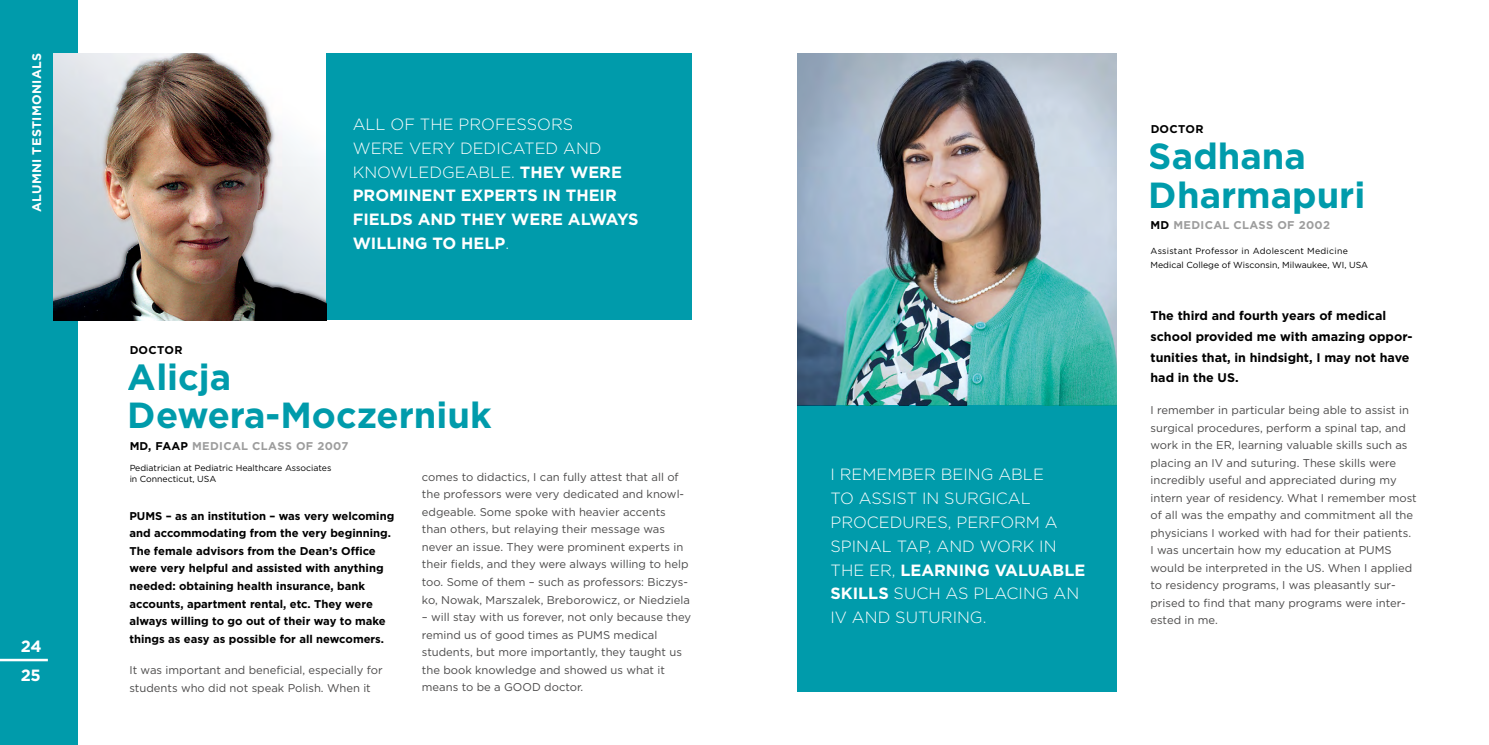
<style>
.page{position:relative;width:1489px;height:745px;background:#fff}
.page>*{position:absolute;margin:0;border:0;box-sizing:border-box;transform-origin:0 0}
.t1{font:700 36.25px/38.8px "Gotham";color:#009bab}
.t2{font:300 16.25px/23.8px "Gotham";color:#fff}
.t3{font:700 16.25px/23.8px "Gotham";color:#fff}
.t4{font:700 12.5px/20.6px "Gotham";color:#000}
.t5{font:700 12.5px "Gotham";letter-spacing:.025em;color:#fff}
.t6{font:11.25px/17.5px "Gotham";color:#4b4a4a}
.t7{font:700 11.25px/17.5px "Gotham";color:#000}
.t8{font:700 11.25px "Gotham";letter-spacing:.03em;color:#9d9d9d}
.t9{font:8.75px/10.5px "Gotham";color:#000}
.s1{font-weight:300}
.s2{color:#000}
.s3{font-weight:700}
</style>
<div class="page">
<div style="left:0;top:0;width:78px;height:744px;background:#009bab"></div>
<img style="left:797px;top:53px;width:319px;height:352px">
<div style="left:797px;top:405px;width:319px;height:286px;background:#009bab"></div>
<img style="left:53px;top:53px;width:273px;height:267px">
<div style="left:326px;top:53px;width:365px;height:267px;background:#009bab"></div>
<hr style="left:0;top:658px;width:48px;height:3px;background:#fff">
<p class="t5" style="left:29px;top:212px;width:160px;rotate:-90deg">ALUMNI TESTIMONIALS</p>
<h2 class="t3" style="left:21px;top:633px;width:22px">24</h2>
<h2 class="t3" style="left:21px;top:662px;width:22px">25</h2>
<p class="t7" style="left:129px;top:341px;width:54px">DOCTOR</p>
<h2 class="t3" style="left:353px;top:112px;width:287px"><span class="s1">ALL OF THE PROFESSORS<br>WERE VERY DEDICATED AND<br>KNOWLEDGEABLE.</span> THEY WERE<br>PROMINENT EXPERTS IN THEIR<br>FIELDS AND THEY WERE ALWAYS<br>WILLING TO HELP<span class="s1">.</span></h2>
<h1 class="t1" style="left:128px;top:357px;width:365px">Alicja<br>Dewera-Moczerniuk</h1>
<p class="t8" style="left:129px;top:438px;width:220px"><span class="s2">MD, FAAP</span> MEDICAL CLASS OF 2007</p>
<p class="t9" style="left:129px;top:462px;width:203px">Pediatrician at Pediatric Healthcare Associates in Connecticut, USA</p>
<p class="t7" style="left:129px;top:506px;width:266px">PUMS – as an institution – was very welcoming and accommodating from the very beginning.<br>The female advisors from the Dean’s Office were very helpful and assisted with anything needed: obtaining health insurance, bank accounts, apartment rental, etc. They were always willing to go out of their way to make things as easy as possible for all newcomers.</p>
<p class="t6" style="left:129px;top:660px;width:255px">It was important and beneficial, especially for students who did not speak Polish. When it</p>
<p class="t6" style="left:422px;top:467px;width:270px">comes to didactics, I can fully attest that all of the professors were very dedicated and knowl&shy;edgeable. Some spoke with heavier accents than others, but relaying their message was never an issue. They were prominent experts in their fields, and they were always willing to help too. Some of them – such as professors: Biczys&shy;ko, Nowak, Marszalek, Breborowicz, or Niedziela</p>
<p class="t6" style="left:422px;top:607px;width:271px">– will stay with us forever, not only because they remind us of good times as PUMS medical students, but more importantly, they taught us the book knowledge and showed us what it means to be a GOOD doctor.</p>
<h2 class="t2" style="left:830px;top:462px;width:256px">I REMEMBER BEING ABLE<br>TO ASSIST IN SURGICAL<br>PROCEDURES, PERFORM A<br>SPINAL TAP, AND WORK IN<br>THE ER, <span class="s3">LEARNING VALUABLE<br>SKILLS</span> SUCH AS PLACING AN<br>IV AND SUTURING.</h2>
<p class="t7" style="left:1150px;top:120px;width:54px">DOCTOR</p>
<h1 class="t1" style="left:1148px;top:136px;width:218px">Sadhana<br>Dharmapuri</h1>
<p class="t8" style="left:1150px;top:218px;width:181px"><span class="s2">MD</span> MEDICAL CLASS OF 2002</p>
<p class="t9" style="left:1150px;top:244px;width:219px;line-height:14px">Assistant Professor in Adolescent Medicine<br>Medical College of Wisconsin, Milwaukee, WI, USA</p>
<p class="t4" style="left:1150px;top:305px;width:264px">The third and fourth years of medical school provided me with amazing oppor&shy;tunities that, in hindsight, I may not have had in the US.</p>
<p class="t6" style="left:1150px;top:401px;width:268px">I remember in particular being able to assist in surgical procedures, perform a spinal tap, and work in the ER, learning valuable skills such as placing an IV and suturing. These skills were incredibly useful and appreciated during my intern year of residency. What I remember most of all was the empathy and commitment all the physicians I worked with had for their patients.<br>I was uncertain how my education at PUMS would be interpreted in the US. When I applied to residency programs, I was pleasantly sur&shy;prised to find that many programs were inter&shy;ested in me.</p>
</div>
